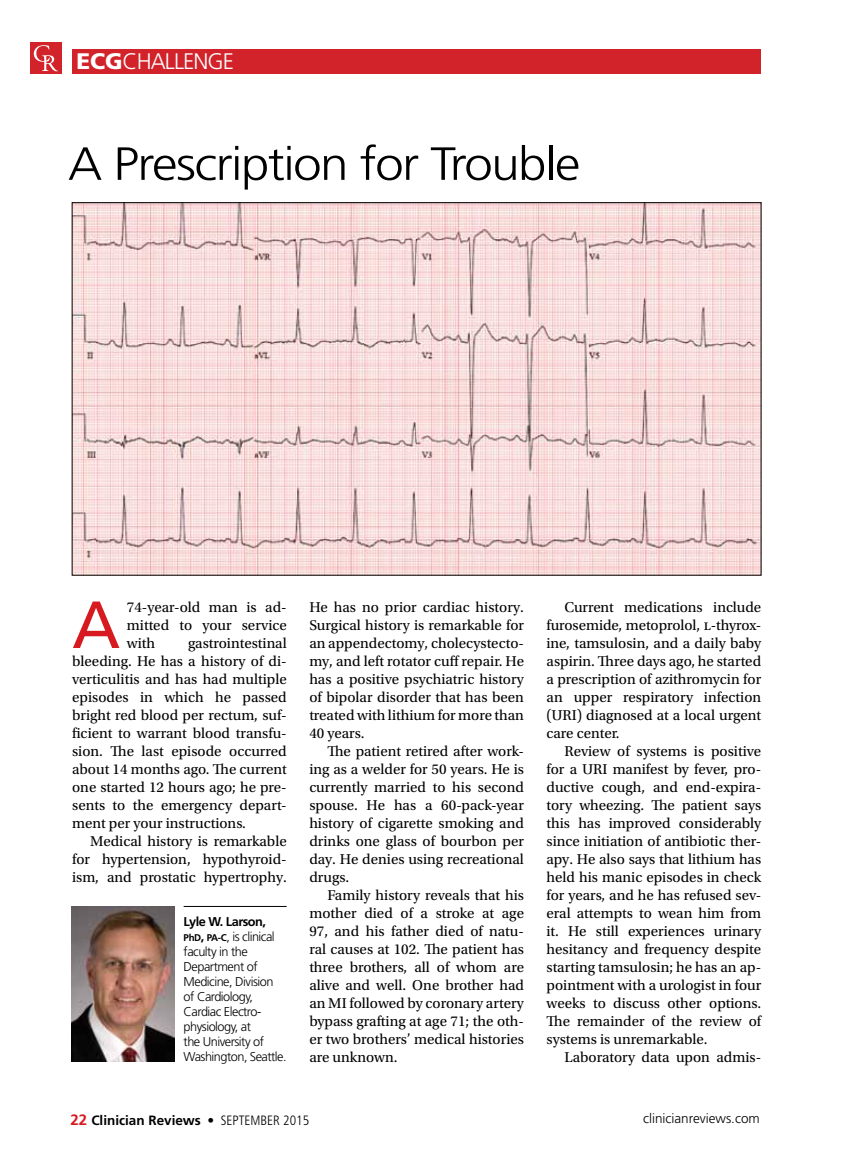
<style>
.page{position:relative;width:851px;height:1161px;background:#fff}
.page>*{position:absolute;margin:0;border:0;box-sizing:border-box;transform-origin:0 0}
.t1{font:66.6px "Frutiger LT Std";color:#d71920}
.t2{font:300 46.5px "Frutiger LT Std";letter-spacing:-.03em;color:#000;scale:1.1 1}
.t3{font:300 22.5px "Frutiger LT Std";letter-spacing:-.04em;color:#fff}
.t4{font:15px/18px "Utopia Std";color:#000;text-align:justify}
.t5{font:700 13.5px "Frutiger LT Std";color:#000}
.t6{font:300 13.5px "Frutiger LT Std";color:#000}
.t7{font:300 12.75px/15px "Frutiger LT Std";letter-spacing:-.04em;color:#000}
.s1{font-weight:900}
.s2{font-weight:700}
.s3{font-weight:700;font-size:9.75px}
.s4{font-size:15px;color:#d71920}
.s5{font-weight:400;font-stretch:condensed}
.s6{font-weight:300;font-stretch:condensed}
</style>
<div class="page">
<div style="left:72px;top:50px;width:688px;height:24px;background:#d2232a"></div>
<div style="left:30px;top:43px;width:31px;height:31px;background:#d2232a"></div>
<svg style="left:34px;top:45px;width:24px;height:26px"></svg>
<img style="left:74px;top:204px;width:685px;height:370px">
<hr style="left:184px;top:906px;width:102px;height:1px;background:#000">
<img style="left:72px;top:906px;width:103px;height:156px">
<h3 class="t3" style="left:76px;top:49px;width:159px"><span class="s1">ECG</span>Challenge</h3>
<h2 class="t2" style="left:68px;top:137px;width:467px">A Prescription for Trouble</h2>
<h1 class="t1" style="left:72px;top:586px;width:50px">A</h1>
<p class="t4" style="left:127px;top:598px;width:161px">74-year-old man is ad&shy;mitted to your service with</p>
<p class="t4" style="left:72px;top:634px;width:216px;text-align:left;text-indent:116px">gastrointestinal bleeding. He has a history of di&shy;verticulitis and has had multiple episodes in which he passed bright red blood per rectum, suf&shy;ficient to warrant blood transfu&shy;sion. The last episode occurred about 14 months ago. The current one started 12 hours ago; he pre&shy;sents to the emergency depart&shy;ment per your instructions.</p>
<p class="t4" style="left:72px;top:832px;width:216px;text-indent:18px">Medical history is remarkable for hypertension, hypothyroid&shy;ism, and prostatic hypertrophy.</p>
<p class="t7" style="left:184px;top:914px;width:104px"><span class="s2">Lyle W. Larson,<br></span><span class="s3">PhD</span><span class="s2">,</span> <span class="s3">PA-C</span>, is clinical faculty in the<br>Department of<br>Medicine, Division of Cardiology,<br>Cardiac Electro&shy;physiology, at<br>the University of<br>Washington, Seattle.</p>
<p class="t4" style="left:309px;top:598px;width:216px">He has no prior cardiac history.<br>Surgical history is remarkable for an appendectomy, cholecystecto&shy;my, and left rotator cuff repair. He has a positive psychiatric history of bipolar disorder that has been treated with lithium for more than 40 years.</p>
<p class="t4" style="left:309px;top:742px;width:216px;text-indent:18px">The patient retired after work&shy;ing as a welder for 50 years. He is currently married to his second spouse. He has a 60-pack-year history of cigarette smoking and drinks one glass of bourbon per day. He denies using recreational drugs.</p>
<p class="t4" style="left:309px;top:886px;width:216px;text-indent:18px">Family history reveals that his mother died of a stroke at age 97, and his father died of natu&shy;ral causes at 102. The patient has three brothers, all of whom are alive and well. One brother had an MI followed by coronary artery bypass grafting at age 71; the oth&shy;er two brothers’ medical histories are unknown.</p>
<p class="t4" style="left:546px;top:598px;width:216px;text-indent:18px">Current medications include furosemide, metoprolol, l-thyrox&shy;ine, tamsulosin, and a daily baby aspirin. Three days ago, he started a prescription of azithromycin for an upper respiratory infection (URI) diagnosed at a local urgent care center.</p>
<p class="t4" style="left:546px;top:742px;width:216px;text-indent:18px">Review of systems is positive for a URI manifest by fever, pro&shy;ductive cough, and end-expira&shy;tory wheezing. The patient says this has improved considerably since initiation of antibiotic ther&shy;apy. He also says that lithium has held his manic episodes in check for years, and he has refused sev&shy;eral attempts to wean him from it. He still experiences urinary hesitancy and frequency despite starting tamsulosin; he has an ap&shy;pointment with a urologist in four weeks to discuss other options.<br>The remainder of the review of systems is unremarkable.</p>
<p class="t4" style="left:564px;top:1048px;width:198px">Laboratory data upon admis-</p>
<p class="t5" style="left:70px;top:1112px;width:240px"><span class="s4">22</span> Clinician Reviews <span class="s5">•</span> <span class="s6">SEPTEMBER 2015</span></p>
<p class="t6" style="left:643px;top:1111px;width:118px">clinicianreviews.com</p>
</div>
